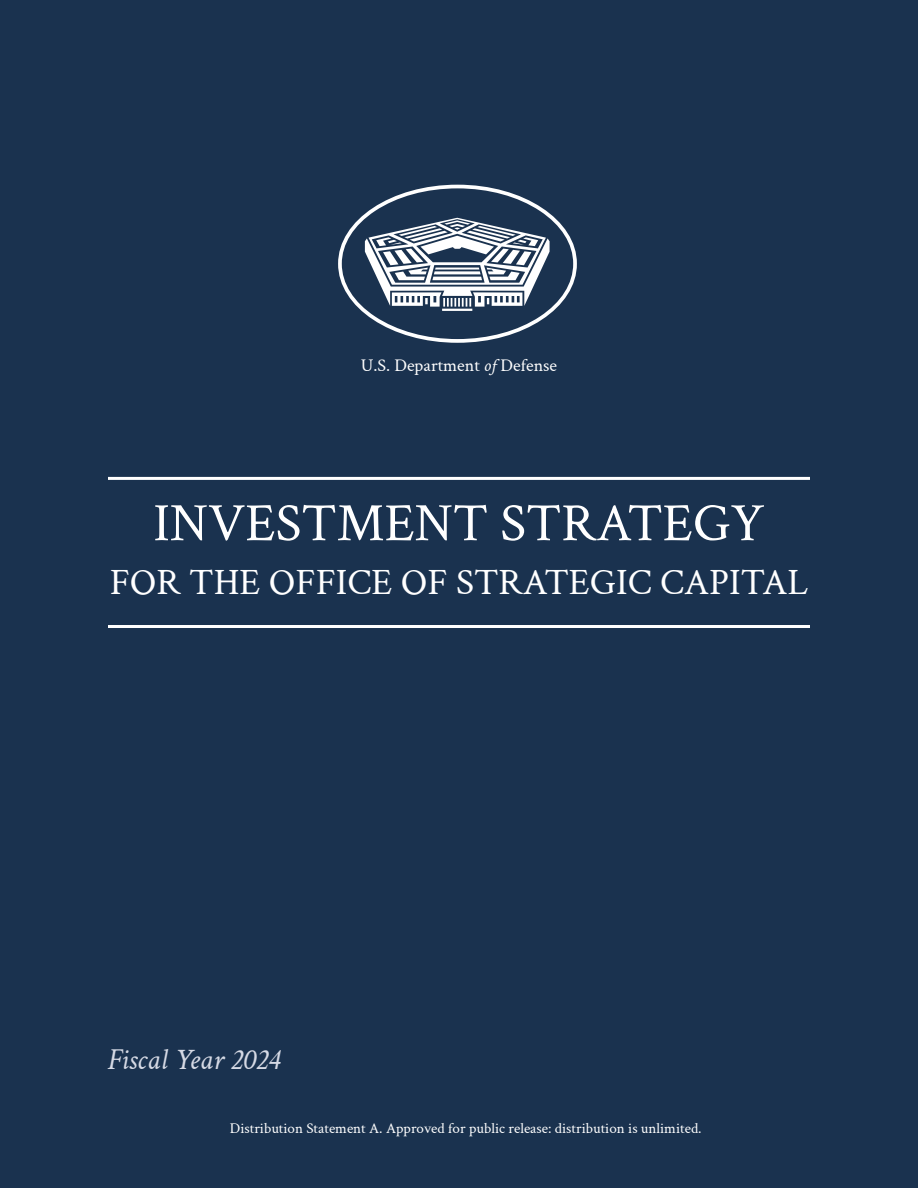
<style>
.page{position:relative;width:918px;height:1188px;background:#1a324f}
.page>*{position:absolute;margin:0;border:0;box-sizing:border-box;transform-origin:0 0}
.t1{font:54px "Crimson Text";color:#fff}
.t2{font:37.5px "Crimson Text";color:#fff}
.t3{font:italic 30px "Crimson Text";color:#d6dae5}
.t4{font:18px "Crimson Text";color:#fff}
.t5{font:15px "Crimson Text";color:#fff}
.s1{font-style:italic}
</style>
<div class="page">
<svg style="left:338px;top:185px;width:239px;height:158px"></svg>
<hr style="left:108px;top:477px;width:702px;height:3px;background:#fff">
<hr style="left:108px;top:625px;width:702px;height:3px;background:#fff">
<p class="t4" style="left:361px;top:353px;width:198px">U.S. Department <span class="s1">of</span> Defense</p>
<h1 class="t1" style="left:153px;top:485px;width:613px">INVESTMENT STRATEGY</h1>
<h2 class="t2" style="left:110px;top:556px;width:700px">FOR THE OFFICE OF STRATEGIC CAPITAL</h2>
<h3 class="t3" style="left:108px;top:1038px;width:173px">Fiscal Year 2024</h3>
<p class="t5" style="left:230px;top:1118px;width:473px">Distribution Statement A. Approved for public release: distribution is unlimited.</p>
</div>
